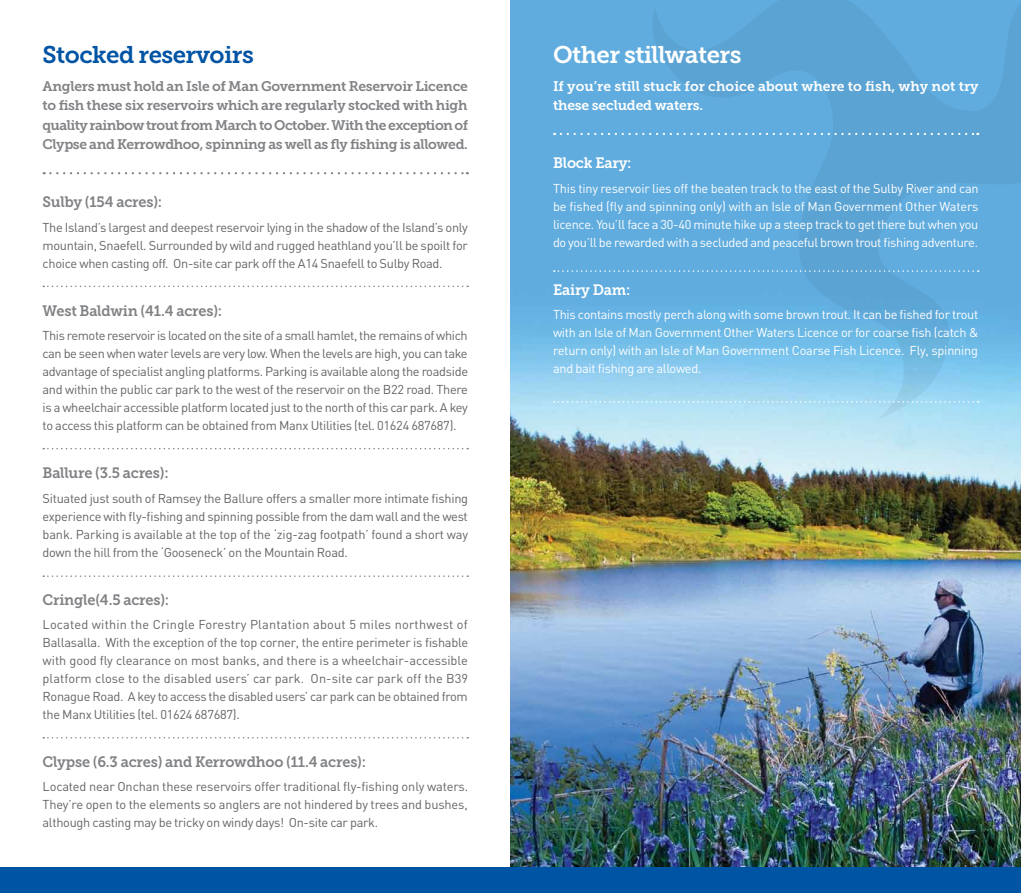
<style>
.page{position:relative;width:1021px;height:893px;background:#fff}
.page>*{position:absolute;margin:0;border:0;box-sizing:border-box;transform-origin:0 0}
.t1{font:24px "Museo Slab 700";letter-spacing:-.025em;color:#0054a4}
.t2{font:24px "Museo Slab 700";letter-spacing:-.025em;color:#fff}
.t3{font:15px "Museo Slab 700";letter-spacing:-.015em;color:#808285}
.t4{font:15px "Museo Slab 700";letter-spacing:-.015em;color:#fff}
.t5{font:13.8px/19.5px "Museo Slab 700";letter-spacing:-.025em;color:#808285;text-align:justify}
.t6{font:13.8px/19.5px "Museo Slab 700";letter-spacing:.005em;color:#fff}
.t7{font:12.75px/18px "DIN";letter-spacing:-.025em;color:#636466;text-align:justify}
.t8{font:12.75px/18px "DIN";letter-spacing:-.025em;color:#fff;text-align:justify}
</style>
<div class="page">
<svg style="left:43px;top:286px;width:425px;height:1px"></svg>
<svg style="left:43px;top:575px;width:425px;height:2px"></svg>
<svg style="left:43px;top:448px;width:425px;height:1px"></svg>
<svg style="left:43px;top:737px;width:425px;height:1px"></svg>
<svg style="left:44px;top:172px;width:424px;height:2px"></svg>
<img style="left:510px;top:551px;width:510px;height:316px">
<img style="left:510px;top:0;width:510px;height:551px">
<svg style="left:646px;top:0;width:374px;height:419px;background:#67b0de"></svg>
<svg style="left:561px;top:133px;width:417px;height:2px"></svg>
<svg style="left:554px;top:401px;width:424px;height:2px"></svg>
<svg style="left:554px;top:270px;width:424px;height:2px"></svg>
<div style="left:0;top:867px;width:1020px;height:26px;background:#0054a4"></div>
<h1 class="t1" style="left:43px;top:41px;width:213px">Stocked reservoirs</h1>
<p class="t5" style="left:43px;top:76px;width:427px">Anglers must hold an Isle of Man Government Reservoir Licence to fish these six reservoirs which are regularly stocked with high quality rainbow trout from March to October. With the exception of Clypse and Kerrowdhoo, spinning as well as fly fishing is allowed.</p>
<p class="t3" style="left:43px;top:194px;width:121px">Sulby (154 acres):</p>
<p class="t7" style="left:43px;top:218px;width:427px">The Island’s largest and deepest reservoir lying in the shadow of the Island’s only mountain, Snaefell. Surrounded by wild and rugged heathland you’ll be spoilt for choice when casting off. On-site car park off the A14 Snaefell to Sulby Road.</p>
<p class="t3" style="left:43px;top:302px;width:181px">West Baldwin (41.4 acres):</p>
<p class="t7" style="left:43px;top:326px;width:427px">This remote reservoir is located on the site of a small hamlet, the remains of which can be seen when water levels are very low. When the levels are high, you can take advantage of specialist angling platforms. Parking is available along the roadside and within the public car park to the west of the reservoir on the B22 road. There is a wheelchair accessible platform located just to the north of this car park. A key to access this platform can be obtained from Manx Utilities (tel. 01624 687687).</p>
<p class="t3" style="left:43px;top:464px;width:128px">Ballure (3.5 acres):</p>
<p class="t7" style="left:43px;top:489px;width:427px">Situated just south of Ramsey the Ballure offers a smaller more intimate fishing experience with fly-fishing and spinning possible from the dam wall and the west bank. Parking is available at the top of the ‘zig-zag footpath’ found a short way down the hill from the ‘Gooseneck’ on the Mountain Road.</p>
<p class="t3" style="left:43px;top:591px;width:128px">Cringle(4.5 acres):</p>
<p class="t7" style="left:43px;top:615px;width:427px">Located within the Cringle Forestry Plantation about 5 miles northwest of Ballasalla. With the exception of the top corner, the entire perimeter is fishable with good fly clearance on most banks, and there is a wheelchair-accessible platform close to the disabled users’ car park. On-site car park off the B39<br>Ronague Road. A key to access the disabled users’ car park can be obtained from the Manx Utilities (tel. 01624 687687).</p>
<p class="t3" style="left:43px;top:753px;width:325px">Clypse (6.3 acres) and Kerrowdhoo (11.4 acres):</p>
<p class="t7" style="left:43px;top:777px;width:427px">Located near Onchan these reservoirs offer traditional fly-fishing only waters.<br>They’re open to the elements so anglers are not hindered by trees and bushes, although casting may be tricky on windy days! On-site car park.</p>
<h1 class="t2" style="left:553px;top:41px;width:190px">Other stillwaters</h1>
<p class="t6" style="left:553px;top:76px;width:427px">If you’re still stuck for choice about where to fish, why not try these secluded waters.</p>
<p class="t4" style="left:553px;top:155px;width:80px">Block Eary:</p>
<p class="t8" style="left:553px;top:179px;width:427px">This tiny reservoir lies off the beaten track to the east of the Sulby River and can be fished (fly and spinning only) with an Isle of Man Government Other Waters licence. You’ll face a 30-40 minute hike up a steep track to get there but when you do you’ll be rewarded with a secluded and peaceful brown trout fishing adventure.</p>
<p class="t4" style="left:553px;top:281px;width:79px">Eairy Dam:</p>
<p class="t8" style="left:553px;top:305px;width:427px">This contains mostly perch along with some brown trout. It can be fished for trout with an Isle of Man Government Other Waters Licence or for coarse fish (catch &amp; return only) with an Isle of Man Government Coarse Fish Licence. Fly, spinning and bait fishing are allowed.</p>
</div>
